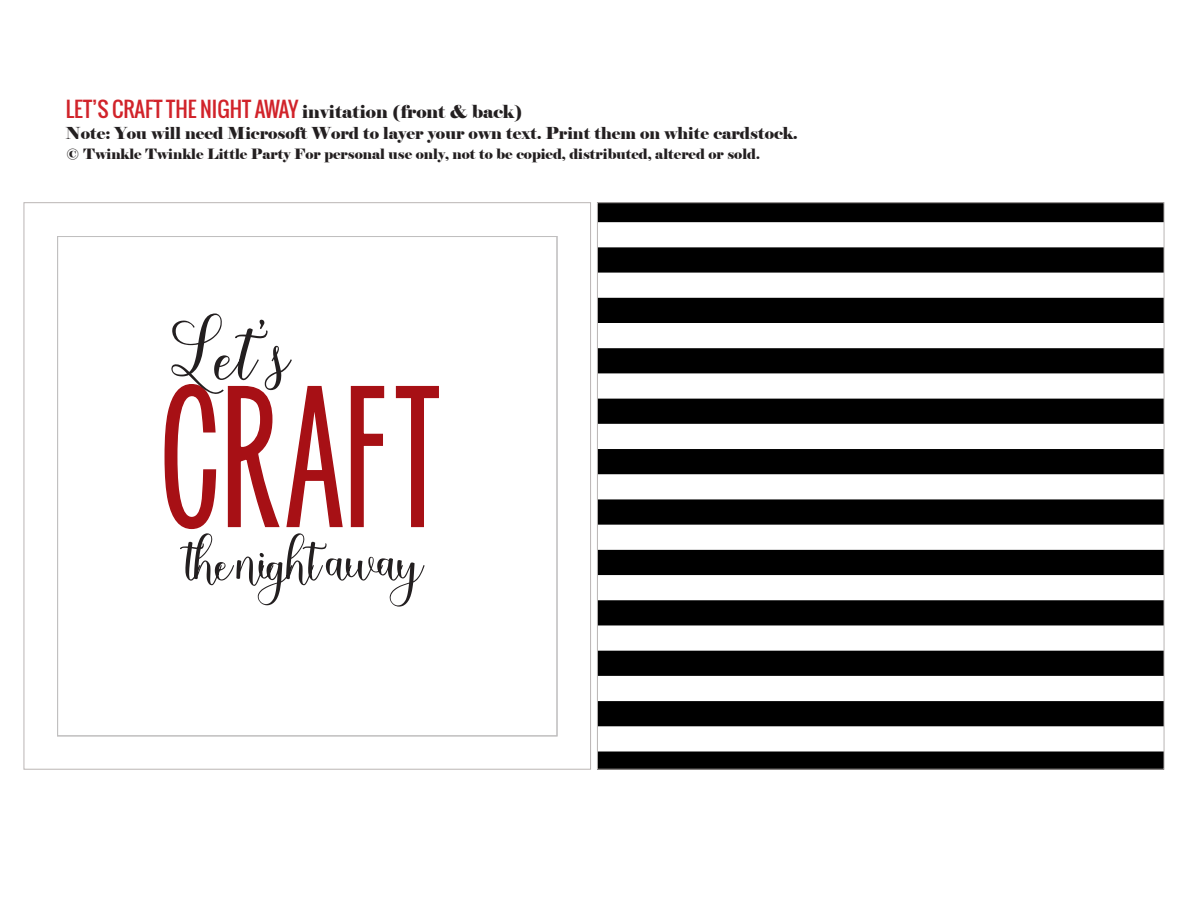
<style>
.page{position:relative;width:1188px;height:918px;background:#fff}
.page>*{position:absolute;margin:0;border:0;box-sizing:border-box;transform-origin:0 0}
.t1{font:20.85px "Oswald";color:#d1232a}
.t2{font:16.5px "Elephant";color:#231f20}
.t3{font:14.25px "Elephant";color:#231f20}
.s1{font-family:"Elephant";font-size:18px;color:#231f20}
</style>
<div class="page">
<img style="left:599px;top:204px;width:563px;height:563px">
<div style="left:24px;top:202px;width:567px;height:567px;background:#fff;border:1px solid #bab5b4"></div>
<svg style="left:164px;top:313px;width:275px;height:294px"></svg>
<p class="t1" style="left:66px;top:93px;width:458px">LET’S CRAFT THE NIGHT AWAY <span class="s1">invitation (front &amp; back)</span></p>
<p class="t2" style="left:66px;top:122px;width:733px">Note: You will need Microsoft Word to layer your own text. Print them on white cardstock.</p>
<p class="t3" style="left:66px;top:145px;width:696px">© Twinkle Twinkle Little Party For personal use only, not to be copied, distributed, altered or sold.</p>
</div>
